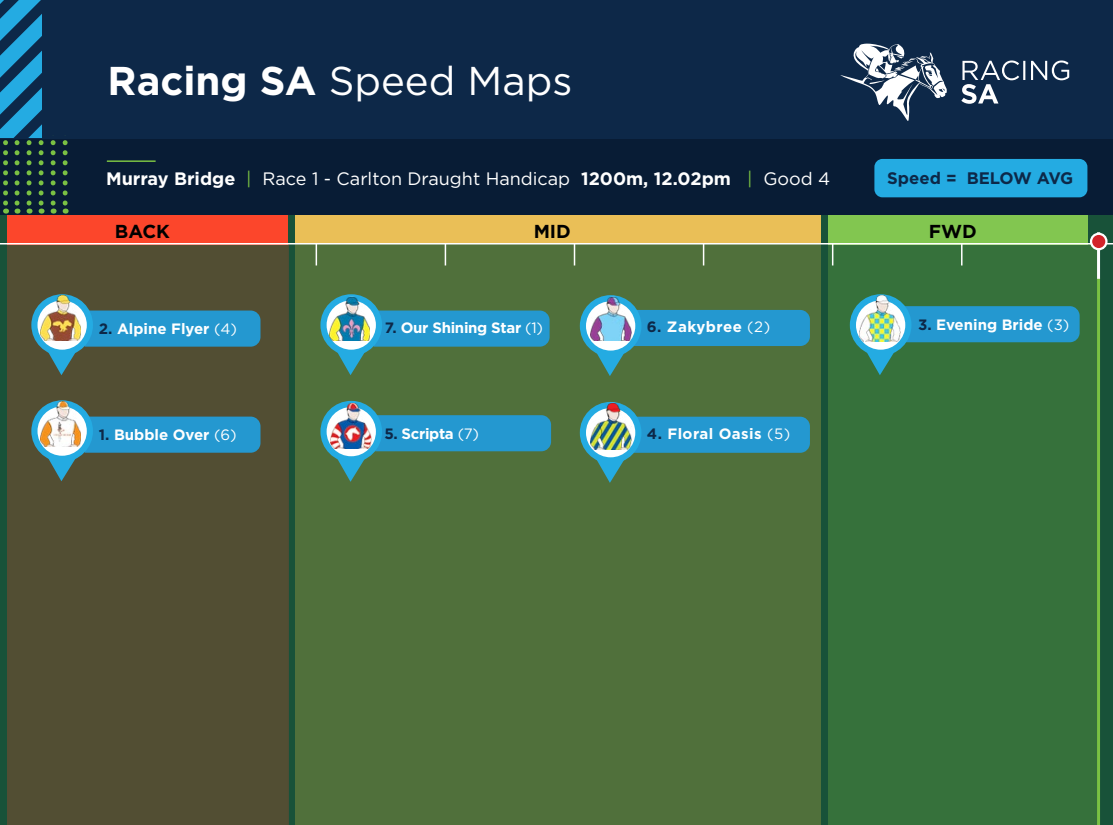
<style>
.page{position:relative;width:1113px;height:825px;background:#fff}
.page>*{position:absolute;margin:0;border:0;box-sizing:border-box;transform-origin:0 0}
.t1{font:40.2px "Gotham";color:#fff}
.t2{font:700 18.75px "Gotham";color:#000}
.t3{font:18px "Gotham";color:#fff}
.t4{font:700 16.65px "Gotham";color:#0d2848}
.t5{font:700 15px "Gotham";color:#fff}
.t6{font:700 15px "Gotham";letter-spacing:-.02em;color:#fff}
.t7{font:700 15px "Gotham";letter-spacing:.03em;color:#fff}
.s1{font-weight:700}
.s2{color:#7ac143}
.s3{color:#0d2848}
.s4{font-weight:400}
</style>
<div class="page">
<div style="left:0;top:215px;width:1112px;height:610px;background:#185239"></div>
<div style="left:828px;top:215px;width:260px;height:29px;background:#82c650"></div>
<div style="left:7px;top:244px;width:282px;height:581px;background:#524e33"></div>
<div style="left:295px;top:215px;width:525px;height:29px;background:#eabf57"></div>
<div style="left:8px;top:215px;width:280px;height:29px;background:#fc462b"></div>
<div style="left:295px;top:243px;width:525px;height:582px;background:#50703b"></div>
<div style="left:828px;top:244px;width:268px;height:581px;background:#36713b"></div>
<div style="left:0;top:0;width:1112px;height:215px;background:#0d2848"></div>
<hr style="left:0;top:243px;width:1112px;height:1px;background:#fff">
<div style="left:0;top:139px;width:1112px;height:76px;background:#081c35"></div>
<hr style="left:107px;top:160px;width:49px;height:2px;background:#7ac143">
<svg style="left:961px;top:61px;width:108px;height:43px"></svg>
<svg style="left:840px;top:44px;width:106px;height:77px"></svg>
<hr style="left:315px;top:243px;width:2px;height:23px;background:#fff">
<hr style="left:444px;top:243px;width:2px;height:23px;background:#fff">
<hr style="left:573px;top:243px;width:2px;height:23px;background:#fff">
<hr style="left:702px;top:243px;width:2px;height:23px;background:#fff">
<hr style="left:831px;top:243px;width:2px;height:23px;background:#fff">
<hr style="left:960px;top:243px;width:2px;height:23px;background:#fff">
<svg style="left:51px;top:140px;width:5px;height:74px"></svg>
<svg style="left:63px;top:140px;width:5px;height:74px"></svg>
<div style="left:874px;top:159px;width:213px;height:38px;background:#24abe2;border-radius:8px"></div>
<svg style="left:0;top:0;width:44px;height:214px"></svg>
<hr style="left:1096px;top:278px;width:3px;height:547px;background:#7ac143">
<hr style="left:1096px;top:232px;width:3px;height:47px;background:#fff">
<svg style="left:1090px;top:234px;width:16px;height:15px"></svg>
<div style="left:1089px;top:233px;width:18px;height:17px;border:2px solid #fff;border-radius:50%"></div>
<svg style="left:320px;top:401px;width:231px;height:81px"></svg>
<img style="left:331px;top:403px;width:40px;height:46px">
<svg style="left:579px;top:409px;width:230px;height:74px"></svg>
<img style="left:590px;top:409px;width:41px;height:41px">
<svg style="left:320px;top:294px;width:229px;height:81px"></svg>
<img style="left:329px;top:295px;width:40px;height:46px">
<svg style="left:849px;top:294px;width:230px;height:81px"></svg>
<img style="left:859px;top:296px;width:40px;height:46px">
<svg style="left:31px;top:400px;width:229px;height:81px;background:#42727b"></svg>
<img style="left:40px;top:401px;width:40px;height:46px">
<img style="left:591px;top:402px;width:40px;height:17px">
<svg style="left:31px;top:294px;width:229px;height:81px;background:#42727b"></svg>
<img style="left:40px;top:295px;width:40px;height:46px">
<svg style="left:579px;top:302px;width:230px;height:74px"></svg>
<img style="left:591px;top:295px;width:40px;height:46px">
<h1 class="t1" style="left:108px;top:55px;width:466px"><span class="s1">Racing SA</span> Speed Maps</h1>
<p class="t3" style="left:106px;top:167px;width:725px"><span class="s1">Murray Bridge</span> <span class="s2">|</span> Race 1 - Carlton Draught Handicap <span class="s1">1200m, 12.02pm</span> <span class="s2">|</span> Good 4</p>
<p class="t4" style="left:887px;top:167px;width:187px">Speed = BELOW AVG</p>
<p class="t2" style="left:115px;top:219px;width:57px">BACK</p>
<p class="t2" style="left:533px;top:219px;width:39px">MID</p>
<p class="t2" style="left:928px;top:219px;width:49px">FWD</p>
<p class="t6" style="left:385px;top:318px;width:159px"><span class="s3">7.</span> Our Shining Star <span class="s4">(1)</span></p>
<p class="t5" style="left:917px;top:314px;width:153px"><span class="s3">3.</span> Evening Bride <span class="s4">(3)</span></p>
<p class="t5" style="left:99px;top:319px;width:140px"><span class="s3">2.</span> Alpine Flyer <span class="s4">(4)</span></p>
<p class="t7" style="left:646px;top:317px;width:125px"><span class="s3">6.</span> Zakybree <span class="s4">(2)</span></p>
<p class="t5" style="left:99px;top:425px;width:139px"><span class="s3">1.</span> Bubble Over <span class="s4">(6)</span></p>
<p class="t6" style="left:384px;top:424px;width:96px"><span class="s3">5.</span> Scripta <span class="s4">(7)</span></p>
<p class="t7" style="left:646px;top:423px;width:145px"><span class="s3">4.</span> Floral Oasis <span class="s4">(5)</span></p>
</div>
